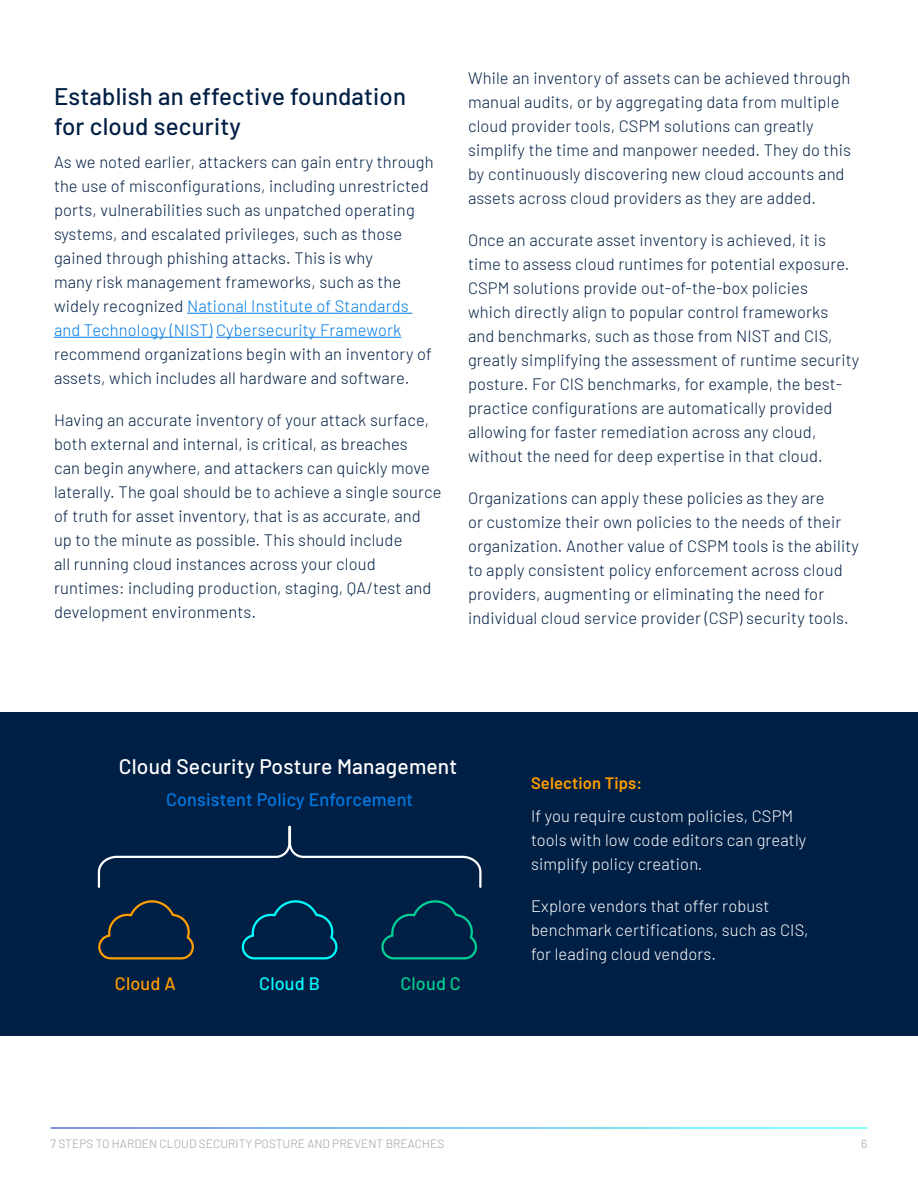
<style>
.page{position:relative;width:918px;height:1188px;background:#fff}
.page>*{position:absolute;margin:0;border:0;box-sizing:border-box;transform-origin:0 0}
.t1{font:500 24px/30px "Barlow";letter-spacing:.01em;color:#001f45}
.t2{font:500 21px "Barlow";letter-spacing:.01em;color:#fff}
.t3{font:500 18px "Barlow";letter-spacing:.01em;color:#007be4}
.t4{font:500 18px "Barlow";letter-spacing:.01em;color:#ff9f00}
.t5{font:500 18px "Barlow";letter-spacing:.01em;color:#0ff}
.t6{font:500 18px "Barlow";letter-spacing:.01em;color:#00d095}
.t7{font:300 16.5px/24px "Barlow";letter-spacing:.01em;color:#001f45}
.t8{font:300 16.5px/24px "Barlow";letter-spacing:.01em;color:#fff}
.t9{font:600 16.5px "Barlow";letter-spacing:.01em;color:#ff9f00}
.t10{font:300 12px "Barlow";color:#9d9fa2}
.s1{color:#007be4}
</style>
<div class="page">
<hr style="left:187px;top:313px;width:225px;height:1px;background:#007be4">
<hr style="left:54px;top:337px;width:159px;height:1px;background:#007be4">
<hr style="left:216px;top:337px;width:185px;height:1px;background:#007be4">
<div style="left:0;top:712px;width:918px;height:324px;background:#001f45"></div>
<svg style="left:97px;top:825px;width:385px;height:63px"></svg>
<svg style="left:98px;top:900px;width:96px;height:60px"></svg>
<svg style="left:241px;top:900px;width:97px;height:60px"></svg>
<svg style="left:381px;top:900px;width:97px;height:60px"></svg>
<h1 class="t1" style="left:54px;top:79px;width:354px">Establish an effective foundation for cloud security</h1>
<p class="t7" style="left:54px;top:149px;width:381px">As we noted earlier, attackers can gain entry through the use of misconfigurations, including unrestricted ports, vulnerabilities such as unpatched operating systems, and escalated privileges, such as those gained through phishing attacks. This is why<br>many risk management frameworks, such as the widely recognized <span class="s1">National Institute of Standards and Technology (NIST) Cybersecurity Framework</span></p>
<p class="t7" style="left:54px;top:341px;width:379px">recommend organizations begin with an inventory of assets, which includes all hardware and software.</p>
<p class="t7" style="left:54px;top:407px;width:389px">Having an accurate inventory of your attack surface, both external and internal, is critical, as breaches<br>can begin anywhere, and attackers can quickly move laterally. The goal should be to achieve a single source of truth for asset inventory, that is as accurate, and up to the minute as possible. This should include<br>all running cloud instances across your cloud runtimes: including production, staging, QA/test and development environments.</p>
<p class="t7" style="left:468px;top:65px;width:384px">While an inventory of assets can be achieved through manual audits, or by aggregating data from multiple cloud provider tools, CSPM solutions can greatly simplify the time and manpower needed. They do this by continuously discovering new cloud accounts and assets across cloud providers as they are added.</p>
<p class="t7" style="left:468px;top:227px;width:393px">Once an accurate asset inventory is achieved, it is time to assess cloud runtimes for potential exposure.<br>CSPM solutions provide out-of-the-box policies<br>which directly align to popular control frameworks<br>and benchmarks, such as those from NIST and CIS, greatly simplifying the assessment of runtime security posture. For CIS benchmarks, for example, the best&shy;practice configurations are automatically provided allowing for faster remediation across any cloud, without the need for deep expertise in that cloud.</p>
<p class="t7" style="left:468px;top:485px;width:392px">Organizations can apply these policies as they are<br>or customize their own policies to the needs of their organization. Another value of CSPM tools is the ability to apply consistent policy enforcement across cloud providers, augmenting or eliminating the need for individual cloud service provider (CSP) security tools.</p>
<p class="t2" style="left:119px;top:751px;width:340px">Cloud Security Posture Management</p>
<p class="t3" style="left:166px;top:786px;width:249px">Consistent Policy Enforcement</p>
<p class="t4" style="left:115px;top:970px;width:62px">Cloud A</p>
<p class="t5" style="left:259px;top:970px;width:62px">Cloud B</p>
<p class="t6" style="left:400px;top:970px;width:62px">Cloud C</p>
<p class="t9" style="left:531px;top:771px;width:113px">Selection Tips:</p>
<p class="t8" style="left:531px;top:803px;width:277px">If you require custom policies, CSPM tools with low code editors can greatly simplify policy creation.</p>
<p class="t8" style="left:531px;top:893px;width:279px">Explore vendors that offer robust benchmark certifications, such as CIS, for leading cloud vendors.</p>
<p class="t10" style="left:51px;top:1135px;width:395px">7 STEPS TO HARDEN CLOUD SECURITY POSTURE AND PREVENT BREACHES</p>
<p class="t10" style="left:861px;top:1135px;width:8px">6</p>
</div>
